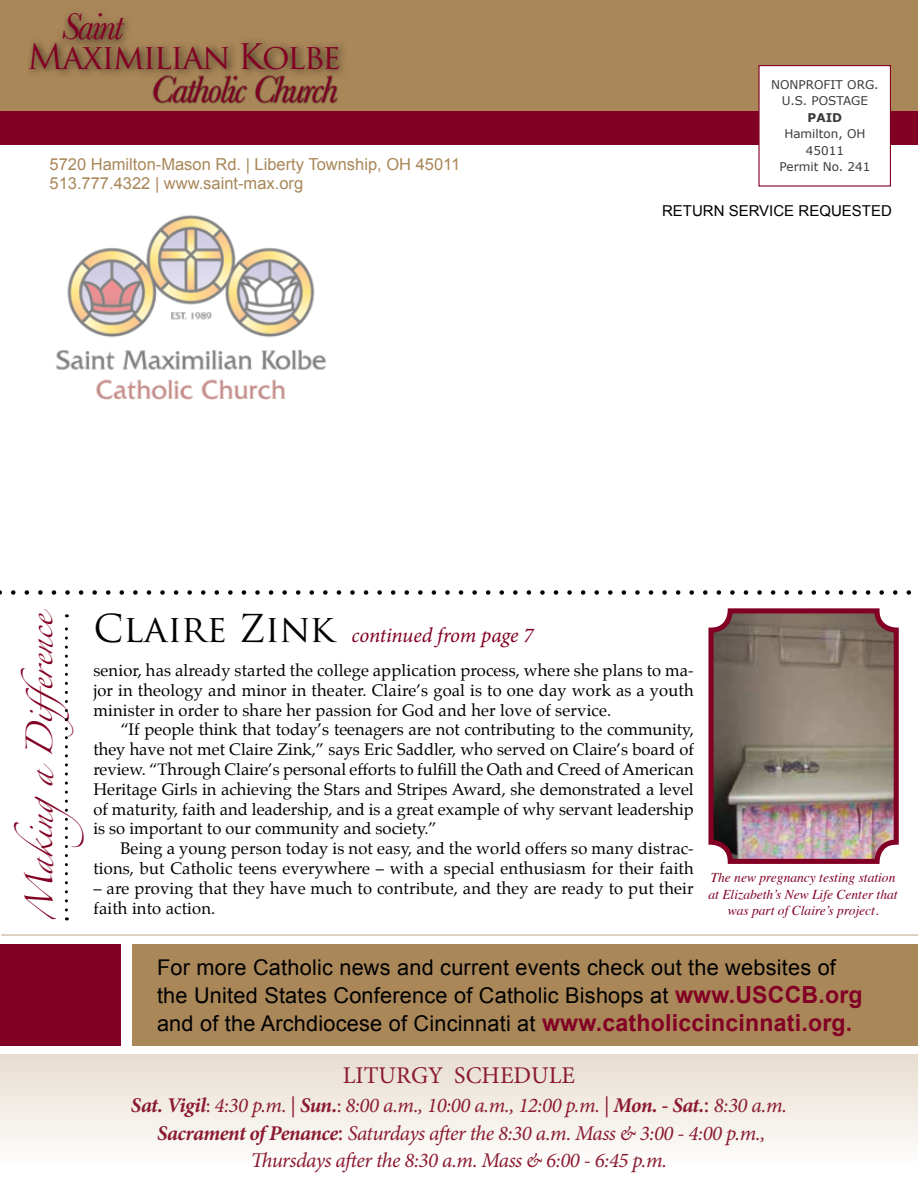
<style>
.page{position:relative;width:918px;height:1188px;background:#fff}
.page>*{position:absolute;margin:0;border:0;box-sizing:border-box;transform-origin:0 0}
.t1{font:italic 38.55px "Baskerville";letter-spacing:-.05em;color:#820024}
.t2{font:34.2px "Trajan Pro";letter-spacing:-.05em;color:#820024}
.t3{font:24px "Zapfino";color:#820024}
.t4{font:24px "Minion Pro";color:#8b1a30}
.t5{font:21.75px/28.2px "Arial";letter-spacing:.01em;color:#000}
.t6{font:italic 21px/28.8px "Minion Pro";letter-spacing:-.02em;color:#8b1a30;text-align:center}
.t7{font:italic 21px "Minion Pro";letter-spacing:-.01em;color:#820024}
.t8{font:16.5px/19.8px "Palatino";letter-spacing:.01em;color:#000;text-align:justify}
.t9{font:16.5px "Arial";color:#a98759}
.t10{font:15px "Arial";color:#000}
.t11{font:italic 13.5px/16.5px "Times";color:#820024}
.t12{font:12px/16.5px "Verdana";color:#3b3b3c;text-align:center}
.t13{font:700 12px "Verdana";color:#3b3b3c}
.s1{font-family:"Trajan Pro";font-style:normal;font-size:37.5px;color:#000}
.s2{font-weight:700;font-size:23.55px;color:#820024}
.s3{font-weight:700}
.s4{font-style:normal}
.s5{font-style:normal;font-size:24px}
</style>
<div class="page">
<div style="left:0;top:0;width:918px;height:114px;background:#a98759"></div>
<div style="left:0;top:111px;width:918px;height:33px;background:#820024"></div>
<div style="left:0;top:1054px;width:918px;height:113px;background:linear-gradient(to bottom,#e7ddcf,#fefefe)"></div>
<div style="left:758px;top:65px;width:133px;height:122px;background:#fff;border:1px solid #820024"></div>
<div style="left:25px;top:36px;width:325px;height:42px;background:#000;opacity:.75"></div>
<div style="left:152px;top:74px;width:187px;height:30px;background:#000;opacity:.75"></div>
<div style="left:57px;top:8px;width:75px;height:41px;background:#000;opacity:.75"></div>
<img style="left:55px;top:215px;width:271px;height:185px">
<hr style="left:1px;top:934px;width:917px;height:2px;background:#a98759">
<div style="left:0;top:945px;width:120px;height:101px;background:#820024"></div>
<div style="left:133px;top:945px;width:785px;height:101px;background:#a98759"></div>
<img style="left:714px;top:614px;width:179px;height:244px">
<div style="left:708px;top:608px;width:191px;height:256px;border:5px solid #820024;border-radius:19px"></div>
<svg style="left:0;top:590px;width:911px;height:5px"></svg>
<svg style="left:65px;top:614px;width:3px;height:296px"></svg>
<h1 class="t1" style="left:62px;top:1px;width:63px">Saint</h1>
<h2 class="t2" style="left:27px;top:35px;width:315px">Maximilian Kolbe</h2>
<h1 class="t1" style="left:151px;top:64px;width:189px">Catholic Church</h1>
<p class="t12" style="left:771px;top:76px;width:109px">NONPROFIT ORG.<br>U.S. POSTAGE</p>
<p class="t13" style="left:808px;top:109px;width:36px">PAID</p>
<p class="t12" style="left:784px;top:125px;width:83px">Hamilton, OH<br>45011</p>
<p class="t9" style="left:50px;top:153px;width:412px">5720 Hamilton-Mason Rd. | Liberty Township, OH 45011</p>
<p class="t12" style="left:780px;top:158px;width:92px">Permit No. 241</p>
<p class="t9" style="left:50px;top:173px;width:255px">513.777.4322 | www.saint-max.org</p>
<p class="t10" style="left:662px;top:201px;width:231px">RETURN SERVICE REQUESTED</p>
<h3 class="t3" style="left:30px;top:920px;width:313px;rotate:-90deg">Makinga Difference</h3>
<p class="t7" style="left:93px;top:621px;width:442px"><span class="s1">Claire Zink</span> continued from page 7</p>
<p class="t8" style="left:93px;top:660px;width:602px">senior, has already started the college application process, where she plans to ma&shy;jor in theology and minor in theater. Claire’s goal is to one day work as a youth minister in order to share her passion for God and her love of service.</p>
<p class="t8" style="left:93px;top:720px;width:602px;text-indent:27px">“If people think that today’s teenagers are not contributing to the community, they have not met Claire Zink,” says Eric Saddler, who served on Claire’s board of review. “Through Claire’s personal efforts to fulfill the Oath and Creed of American Heritage Girls in achieving the Stars and Stripes Award, she demonstrated a level of maturity, faith and leadership, and is a great example of why servant leadership is so important to our community and society.”</p>
<p class="t8" style="left:93px;top:839px;width:602px;text-align:right">Being a young person today is not easy, and the world offers so many distrac&shy;tions, but Catholic teens everywhere – with a special enthusiasm for their faith</p>
<p class="t8" style="left:93px;top:878px;width:602px">– are proving that they have much to contribute, and they are ready to put their faith into action.</p>
<p class="t11" style="left:708px;top:869px;width:191px">The new pregnancy testing station at Elizabeth’s New Life Center that</p>
<p class="t11" style="left:728px;top:902px;width:152px">was part of Claire’s project.</p>
<h3 class="t5" style="left:157px;top:953px;width:707px">For more Catholic news and current events check out the websites of the United States Conference of Catholic Bishops at <span class="s2">www.USCCB.org </span>and of the Archdiocese of Cincinnati at <span class="s2">www.catholiccincinnati.org.</span></h3>
<h3 class="t4" style="left:343px;top:1059px;width:234px">LITURGY SCHEDULE</h3>
<p class="t6" style="left:131px;top:1090px;width:658px"><span class="s3">Sat. Vigil</span><span class="s4">:</span> 4:30 p.m. <span class="s4">|</span> <span class="s3">Sun.</span><span class="s4">:</span> 8:00 a.m., 10:00 a.m., 12:00 p.m. <span class="s4">|</span> <span class="s3">Mon. - Sat.</span><span class="s5">:</span> 8:30 a.m.<br><span class="s3">Sacrament of Penance</span><span class="s5">:</span> Saturdays after the 8:30 a.m. Mass &amp; 3:00 - 4:00 p.m.,</p>
<p class="t6" style="left:251px;top:1146px;width:418px">Thursdays after the 8:30 a.m. Mass &amp; 6:00 - 6:45 p.m.</p>
</div>
